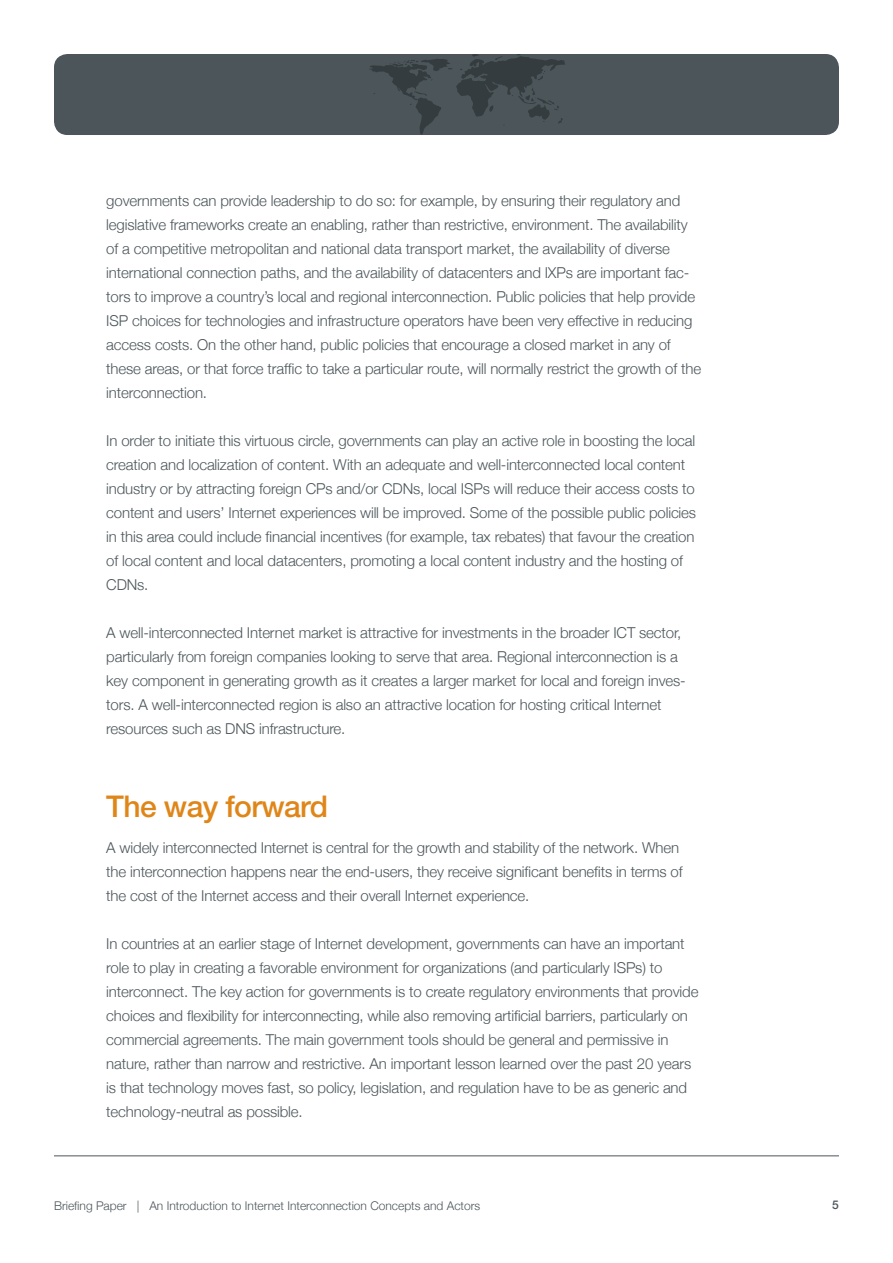
<style>
.page{position:relative;width:893px;height:1263px;background:#fff}
.page>*{position:absolute;margin:0;border:0;box-sizing:border-box;transform-origin:0 0}
.t1{font:500 30px "Helvetica Neue";letter-spacing:-.02em;color:#df8619}
.t2{font:300 15px/24px "Helvetica Neue";letter-spacing:-.01em;color:#4c565a}
.t3{font:300 12px "Helvetica Neue";color:#4c565a}
.t4{font:500 12px "Helvetica Neue";color:#4c565a}
</style>
<div class="page">
<div style="left:54px;top:54px;width:785px;height:81px;background:#4c565a;border-radius:14px"></div>
<svg style="left:369px;top:54px;width:196px;height:81px"></svg>
<hr style="left:54px;top:1155px;width:785px;height:1px;background:#4c565a">
<p class="t2" style="left:106px;top:188px;width:596px">governments can provide leadership to do so: for example, by ensuring their regulatory and legislative frameworks create an enabling, rather than restrictive, environment. The availability of a competitive metropolitan and national data transport market, the availability of diverse international connection paths, and the availability of datacenters and IXPs are important fac&shy;tors to improve a country’s local and regional interconnection. Public policies that help provide ISP choices for technologies and infrastructure operators have been very effective in reducing access costs. On the other hand, public policies that encourage a closed market in any of these areas, or that force traffic to take a particular route, will normally restrict the growth of the interconnection.</p>
<p class="t2" style="left:106px;top:428px;width:591px">In order to initiate this virtuous circle, governments can play an active role in boosting the local creation and localization of content. With an adequate and well-interconnected local content industry or by attracting foreign CPs and/or CDNs, local ISPs will reduce their access costs to content and users’ Internet experiences will be improved. Some of the possible public policies in this area could include financial incentives (for example, tax rebates) that favour the creation of local content and local datacenters, promoting a local content industry and the hosting of CDNs.</p>
<p class="t2" style="left:106px;top:620px;width:581px">A well-interconnected Internet market is attractive for investments in the broader ICT sector, particularly from foreign companies looking to serve that area. Regional interconnection is a key component in generating growth as it creates a larger market for local and foreign inves&shy;tors. A well-interconnected region is also an attractive location for hosting critical Internet resources such as DNS infrastructure.</p>
<h1 class="t1" style="left:106px;top:788px;width:223px">The way forward</h1>
<p class="t2" style="left:106px;top:835px;width:578px">A widely interconnected Internet is central for the growth and stability of the network. When the interconnection happens near the end-users, they receive significant benefits in terms of the cost of the Internet access and their overall Internet experience.</p>
<p class="t2" style="left:106px;top:931px;width:594px">In countries at an earlier stage of Internet development, governments can have an important role to play in creating a favorable environment for organizations (and particularly ISPs) to interconnect. The key action for governments is to create regulatory environments that provide choices and flexibility for interconnecting, while also removing artificial barriers, particularly on commercial agreements. The main government tools should be general and permissive in nature, rather than narrow and restrictive. An important lesson learned over the past 20 years is that technology moves fast, so policy, legislation, and regulation have to be as generic and technology-neutral as possible.</p>
<p class="t3" style="left:54px;top:1198px;width:428px">Briefing Paper | An Introduction to Internet Interconnection Concepts and Actors</p>
<p class="t4" style="left:832px;top:1197px;width:8px">5</p>
</div>
